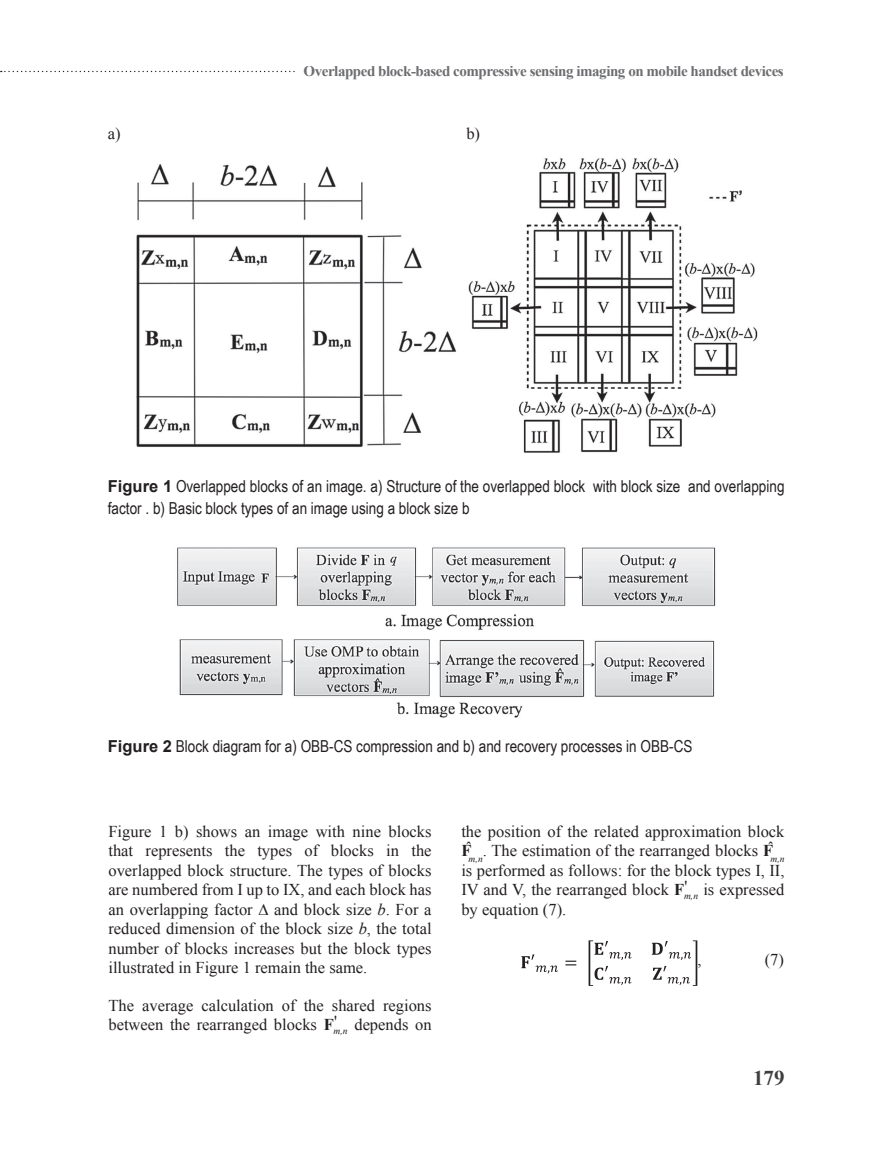
<style>
.page{position:relative;width:893px;height:1170px;background:#fff}
.page>*{position:absolute;margin:0;border:0;box-sizing:border-box;transform-origin:0 0}
.t1{font:700 21px "Times New Roman";color:#3e3e3f}
.t2{font:16.5px/19.5px "Times New Roman";color:#231f20;text-align:justify}
.t3{font:16.5px/22.5px "Arial Narrow";color:#231f20}
.t4{font:700 15px "Times New Roman";letter-spacing:-.03em;color:#6c6d70}
.t5{font:italic 9.6px "Times New Roman";color:#231f20}
.s1{font-family:"Arial";font-weight:700}
.s2{font-style:italic}
.s3{font-weight:700}
</style>
<div class="page">
<svg style="left:1px;top:71px;width:294px;height:1px"></svg>
<svg style="left:521px;top:954px;width:37px;height:19px"></svg>
<svg style="left:565px;top:960px;width:11px;height:5px"></svg>
<svg style="left:589px;top:940px;width:43px;height:45px"></svg>
<svg style="left:652px;top:940px;width:45px;height:45px"></svg>
<img style="left:136px;top:158px;width:622px;height:295px">
<img style="left:177px;top:547px;width:539px;height:171px">
<p class="t4" style="left:304px;top:61px;width:482px">Overlapped block-based compressive sensing imaging on mobile handset devices</p>
<p class="t2" style="left:108px;top:123px;width:14px">a)</p>
<p class="t2" style="left:466px;top:123px;width:15px">b)</p>
<p class="t3" style="left:108px;top:474px;width:678px"><span class="s1">Figure 1</span> Overlapped blocks of an image. a) Structure of the overlapped block with block size and overlapping factor . b) Basic block types of an image using a block size b</p>
<p class="t3" style="left:108px;top:734px;width:586px"><span class="s1">Figure 2</span> Block diagram for a) OBB-CS compression and b) and recovery processes in OBB-CS</p>
<p class="t2" style="left:108px;top:821px;width:325px">Figure 1 b) shows an image with nine blocks that represents the types of blocks in the overlapped block structure. The types of blocks are numbered from I up to IX, and each block has an overlapping factor ∆ and block size <span class="s2">b</span>. For a reduced dimension of the block size <span class="s2">b</span>, the total number of blocks increases but the block types illustrated in Figure 1 remain the same.</p>
<p class="t2" style="left:108px;top:995px;width:325px">The average calculation of the shared regions between the rearranged blocks <span class="s3">F</span>'<sub>m,n</sub> depends on</p>
<p class="t2" style="left:461px;top:821px;width:325px">the position of the related approximation block<br><span class="s3">F</span>̂</p>
<p class="t2" style="left:469px;top:840px;width:308px"><sub>m,n</sub>. The estimation of the rearranged blocks <span class="s3">F</span>̂</p>
<p class="t5" style="left:770px;top:852px;width:16px">m,n</p>
<p class="t2" style="left:461px;top:860px;width:325px">is performed as follows: for the block types I, II, IV and V, the rearranged block <span class="s3">F</span>'<sub>m,n</sub> is expressed by equation (7).</p>
<p class="t2" style="left:697px;top:948px;width:6px">,</p>
<p class="t2" style="left:765px;top:948px;width:21px">(7)</p>
<p class="t1" style="left:753px;top:1063px;width:33px">179</p>
</div>
